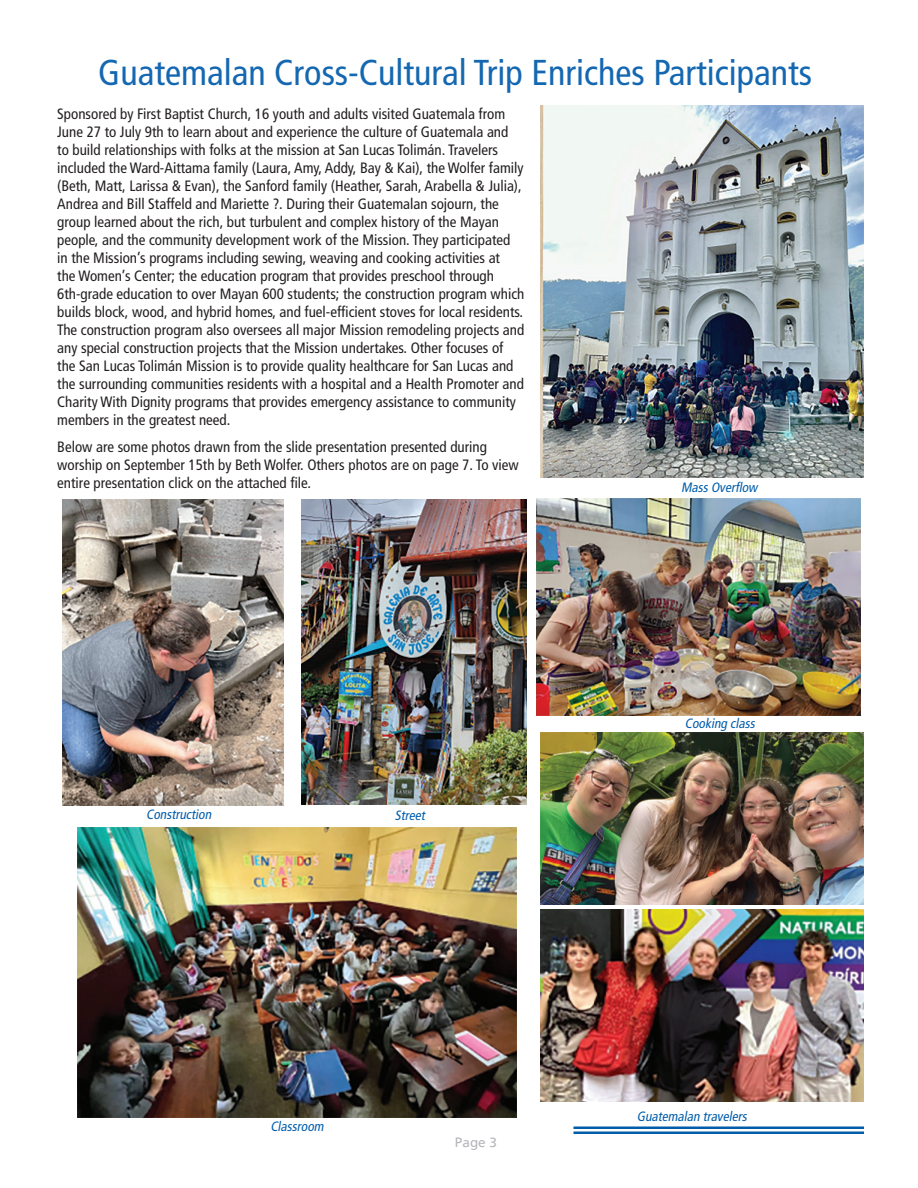
<style>
.page{position:relative;width:918px;height:1188px;background:#fff}
.page>*{position:absolute;margin:0;border:0;box-sizing:border-box;transform-origin:0 0}
.t1{font:condensed 36px "Frutiger LT";color:#1467b1}
.t2{font:condensed 15px/18px "Frutiger LT";color:#231f20}
.t3{font:italic condensed 13.5px "Frutiger LT";color:#015dab}
.t4{font:13.5px "Frutiger LT";color:#b5b6ba}
</style>
<div class="page">
<hr style="left:573px;top:1127px;width:291px;height:2px;background:#015dab">
<hr style="left:573px;top:1132px;width:291px;height:2px;background:#015dab">
<img style="left:540px;top:105px;width:324px;height:372px">
<img style="left:78px;top:827px;width:438px;height:290px">
<img style="left:540px;top:733px;width:324px;height:171px">
<img style="left:537px;top:499px;width:324px;height:216px">
<img style="left:540px;top:909px;width:324px;height:193px">
<img style="left:302px;top:500px;width:224px;height:304px">
<img style="left:63px;top:500px;width:221px;height:306px">
<p class="t1" style="left:98px;top:51px;width:715px">Guatemalan Cross-Cultural Trip Enriches Participants</p>
<p class="t2" style="left:57px;top:105px;width:469px">Sponsored by First Baptist Church, 16 youth and adults visited Guatemala from June 27 to July 9th to learn about and experience the culture of Guatemala and<br>to build relationships with folks at the mission at San Lucas Tolimán. Travelers included the Ward-Aittama family (Laura, Amy, Addy, Bay &amp; Kai), the Wolfer family (Beth, Matt, Larissa &amp; Evan), the Sanford family (Heather, Sarah, Arabella &amp; Julia), Andrea and Bill Staffeld and Mariette ?. During their Guatemalan sojourn, the group learned about the rich, but turbulent and complex history of the Mayan people, and the community development work of the Mission. They participated in the Mission’s programs including sewing, weaving and cooking activities at<br>the Women’s Center; the education program that provides preschool through 6th-grade education to over Mayan 600 students; the construction program which builds block, wood, and hybrid homes, and fuel-efficient stoves for local residents.<br>The construction program also oversees all major Mission remodeling projects and any special construction projects that the Mission undertakes. Other focuses of the San Lucas Tolimán Mission is to provide quality healthcare for San Lucas and the surrounding communities residents with a hospital and a Health Promoter and Charity With Dignity programs that provides emergency assistance to community members in the greatest need.</p>
<p class="t2" style="left:57px;top:438px;width:463px">Below are some photos drawn from the slide presentation presented during worship on September 15th by Beth Wolfer. Others photos are on page 7. To view entire presentation click on the attached file.</p>
<p class="t3" style="left:146px;top:807px;width:69px">Construction</p>
<p class="t3" style="left:395px;top:808px;width:34px">Street</p>
<p class="t3" style="left:681px;top:480px;width:81px">MassOverflow</p>
<p class="t3" style="left:685px;top:716px;width:74px">Cooking class</p>
<p class="t3" style="left:270px;top:1118px;width:58px">Classroom</p>
<p class="t4" style="left:455px;top:1135px;width:44px">Page 3</p>
<p class="t3" style="left:637px;top:1108px;width:114px">Guatemalan travelers</p>
</div>
